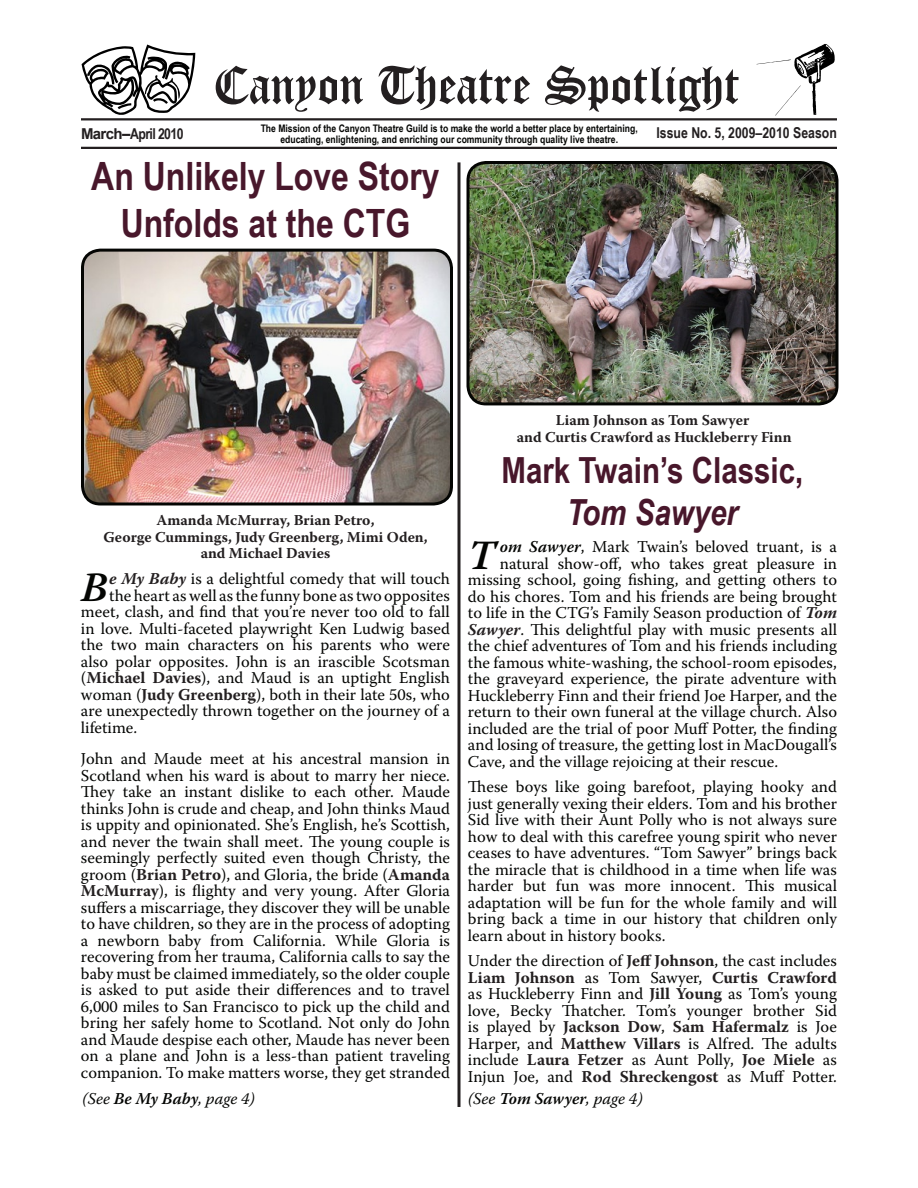
<style>
.page{position:relative;width:918px;height:1188px;background:#fff}
.page>*{position:absolute;margin:0;border:0;box-sizing:border-box;transform-origin:0 0}
.t1{font:58.5px "Manuscript";color:#231f20}
.t2{font:italic 600 41.55px "Warnock Pro";color:#040503}
.t3{font:700 39px/46.8px "Arial Narrow";color:#48172b;text-align:center}
.t4{font:700 36px "Arial Narrow";color:#48172b}
.t5{font:italic 700 36px "Arial Narrow";color:#48172b}
.t6{font:16.5px/16.5px "Warnock Pro";color:#040503;text-align:justify}
.t7{font:italic 16.5px "Warnock Pro";letter-spacing:.005em;color:#040503}
.t8{font:700 15px/16.5px "Warnock Pro";color:#231f20;text-align:center}
.t9{font:700 15px "Arial Narrow";color:#231f20}
.t10{font:700 15px "Arial Narrow";letter-spacing:-.04em;color:#231f20}
.t11{font:700 10.35px/10.5px "Arial Narrow";color:#040503;text-align:center}
.s1{font-family:"Arial"}
.s2{font-weight:700;font-style:italic;color:#231f20}
.s3{font-weight:700;color:#231f20}
.s4{font-weight:600;font-style:italic}
.s5{font-weight:600}
</style>
<div class="page">
<hr style="left:81px;top:118px;width:756px;height:2px;background:#231f20">
<hr style="left:81px;top:147px;width:756px;height:2px;background:#231f20">
<svg style="left:757px;top:44px;width:78px;height:72px"></svg>
<svg style="left:82px;top:45px;width:113px;height:70px"></svg>
<svg style="left:258px;top:118px;width:383px;height:29px"></svg>
<img style="left:470px;top:163px;width:367px;height:241px">
<div style="left:466px;top:161px;width:372px;height:244px;border:3px solid #040503;border-radius:18px"></div>
<img style="left:83px;top:250px;width:368px;height:252px">
<div style="left:81px;top:249px;width:372px;height:257px;border:3px solid #040503;border-radius:18px"></div>
<hr style="left:458px;top:162px;width:2px;height:945px;background:#231f20">
<h1 class="t1" style="left:214px;top:49px;width:527px">Canyon Theatre Spotlight</h1>
<p class="t11" style="left:261px;top:123px;width:379px">The Mission of the Canyon Theatre Guild is to make the world a better place by entertaining, educating, enlightening, and enriching our community through quality live theatre.</p>
<h3 class="t3" style="left:91px;top:151px;width:350px">An Unlikely Love Story<br>Unfolds at the CTG</h3>
<p class="t10" style="left:81px;top:122px;width:104px"><span class="s1">March–</span>April 2010</p>
<p class="t9" style="left:656px;top:122px;width:182px">Issue No. 5, 2009–2010 Season</p>
<p class="t8" style="left:517px;top:412px;width:276px">Liam Johnson as Tom Sawyer<br>and Curtis Crawford as Huckleberry Finn</p>
<p class="t8" style="left:156px;top:512px;width:220px">Amanda McMurray, Brian Petro,</p>
<p class="t8" style="left:103px;top:528px;width:326px">George Cummings, Judy Greenberg, Mimi Oden, and Michael Davies</p>
<h2 class="t2" style="left:81px;top:562px;width:28px">B</h2>
<p class="t6" style="left:109px;top:571px;width:342px"><span class="s2">e My Baby</span> is a delightful comedy that will touch</p>
<p class="t6" style="left:109px;top:587px;width:342px">the heart as well as the funny bone as two opposites</p>
<p class="t6" style="left:81px;top:604px;width:370px">meet, clash, and find that you’re never too old to fall</p>
<p class="t6" style="left:81px;top:620px;width:371px">in love. Multi-faceted playwright Ken Ludwig based</p>
<p class="t6" style="left:81px;top:637px;width:370px">the two main characters on his parents who were</p>
<p class="t6" style="left:81px;top:653px;width:370px">also polar opposites. John is an irascible Scotsman</p>
<p class="t6" style="left:81px;top:670px;width:370px">(<span class="s3">Michael Davies</span>), and Maud is an uptight English</p>
<p class="t6" style="left:81px;top:686px;width:370px">woman (<span class="s3">Judy Greenberg</span>), both in their late 50s, who</p>
<p class="t6" style="left:81px;top:703px;width:370px">are unexpectedly thrown together on the journey of a</p>
<p class="t6" style="left:81px;top:719px;width:58px">lifetime.</p>
<p class="t6" style="left:81px;top:751px;width:371px">John and Maude meet at his ancestral mansion in Scotland when his ward is about to marry her niece.<br>They take an instant dislike to each other. Maude thinks John is crude and cheap, and John thinks Maud is uppity and opinionated. She’s English, he’s Scottish, and never the twain shall meet. The young couple is seemingly perfectly suited even though Christy, the groom (<span class="s3">Brian Petro</span>), and Gloria, the bride (<span class="s3">Amanda McMurray</span>), is flighty and very young. After Gloria suffers a miscarriage, they discover they will be unable to have children, so they are in the process of adopting a newborn baby from California. While Gloria is recovering from her trauma, California calls to say the baby must be claimed immediately, so the older couple is asked to put aside their differences and to travel 6,000 miles to San Francisco to pick up the child and bring her safely home to Scotland. Not only do John and Maude despise each other, Maude has never been on a plane and John is a less-than patient traveling companion. To make matters worse, they get stranded</p>
<h3 class="t4" style="left:502px;top:443px;width:303px">Mark Twain’s Classic,</h3>
<h3 class="t5" style="left:567px;top:485px;width:173px">Tom Sawyer</h3>
<h2 class="t2" style="left:468px;top:530px;width:29px">T</h2>
<p class="t6" style="left:500px;top:538px;width:339px"><span class="s4">om Sawyer</span>, Mark Twain’s beloved truant, is a</p>
<p class="t6" style="left:500px;top:555px;width:339px">natural show-off, who takes great pleasure in</p>
<p class="t6" style="left:468px;top:571px;width:371px">missing school, going fishing, and getting others to</p>
<p class="t6" style="left:468px;top:588px;width:370px">do his chores. Tom and his friends are being brought</p>
<p class="t6" style="left:468px;top:604px;width:371px">to life in the CTG’s Family Season production of <span class="s2">Tom</span></p>
<p class="t6" style="left:468px;top:621px;width:371px"><span class="s2">Sawyer</span>. This delightful play with music presents all</p>
<p class="t6" style="left:468px;top:637px;width:370px">the chief adventures of Tom and his friends including</p>
<p class="t6" style="left:468px;top:654px;width:370px">the famous white-washing, the school-room episodes,</p>
<p class="t6" style="left:468px;top:670px;width:371px">the graveyard experience, the pirate adventure with</p>
<p class="t6" style="left:468px;top:687px;width:371px">Huckleberry Finn and their friend Joe Harper, and the</p>
<p class="t6" style="left:468px;top:703px;width:371px">return to their own funeral at the village church. Also</p>
<p class="t6" style="left:468px;top:720px;width:370px">included are the trial of poor Muff Potter, the finding</p>
<p class="t6" style="left:468px;top:736px;width:371px">and losing of treasure, the getting lost in MacDougall’s</p>
<p class="t6" style="left:468px;top:753px;width:312px">Cave, and the village rejoicing at their rescue.</p>
<p class="t6" style="left:468px;top:778px;width:371px">These boys like going barefoot, playing hooky and just generally vexing their elders. Tom and his brother Sid live with their Aunt Polly who is not always sure how to deal with this carefree young spirit who never ceases to have adventures. “Tom Sawyer” brings back the miracle that is childhood in a time when life was harder but fun was more innocent. This musical adaptation will be fun for the whole family and will bring back a time in our history that children only learn about in history books.</p>
<p class="t6" style="left:468px;top:952px;width:371px">Under the direction of <span class="s3">Jeff Johnson</span>, the cast includes <span class="s3">Liam Johnson</span> as Tom Sawyer, <span class="s3">Curtis Crawford </span>as Huckleberry Finn and <span class="s3">Jill Young</span> as Tom’s young love, Becky Thatcher. Tom’s younger brother Sid is played by <span class="s3">Jackson Dow</span>, <span class="s3">Sam Hafermalz</span> is Joe Harper, and <span class="s3">Matthew Villars</span> is Alfred. The adults include <span class="s3">Laura Fetzer</span> as Aunt Polly, <span class="s3">Joe Miele</span> as Injun Joe, and <span class="s3">Rod Shreckengost</span> as Muff Potter.</p>
<p class="t7" style="left:82px;top:1089px;width:174px">(See <span class="s5">Be My Baby</span>, page 4)</p>
<p class="t7" style="left:468px;top:1089px;width:176px">(See <span class="s5">Tom Sawyer</span>, page 4)</p>
</div>
